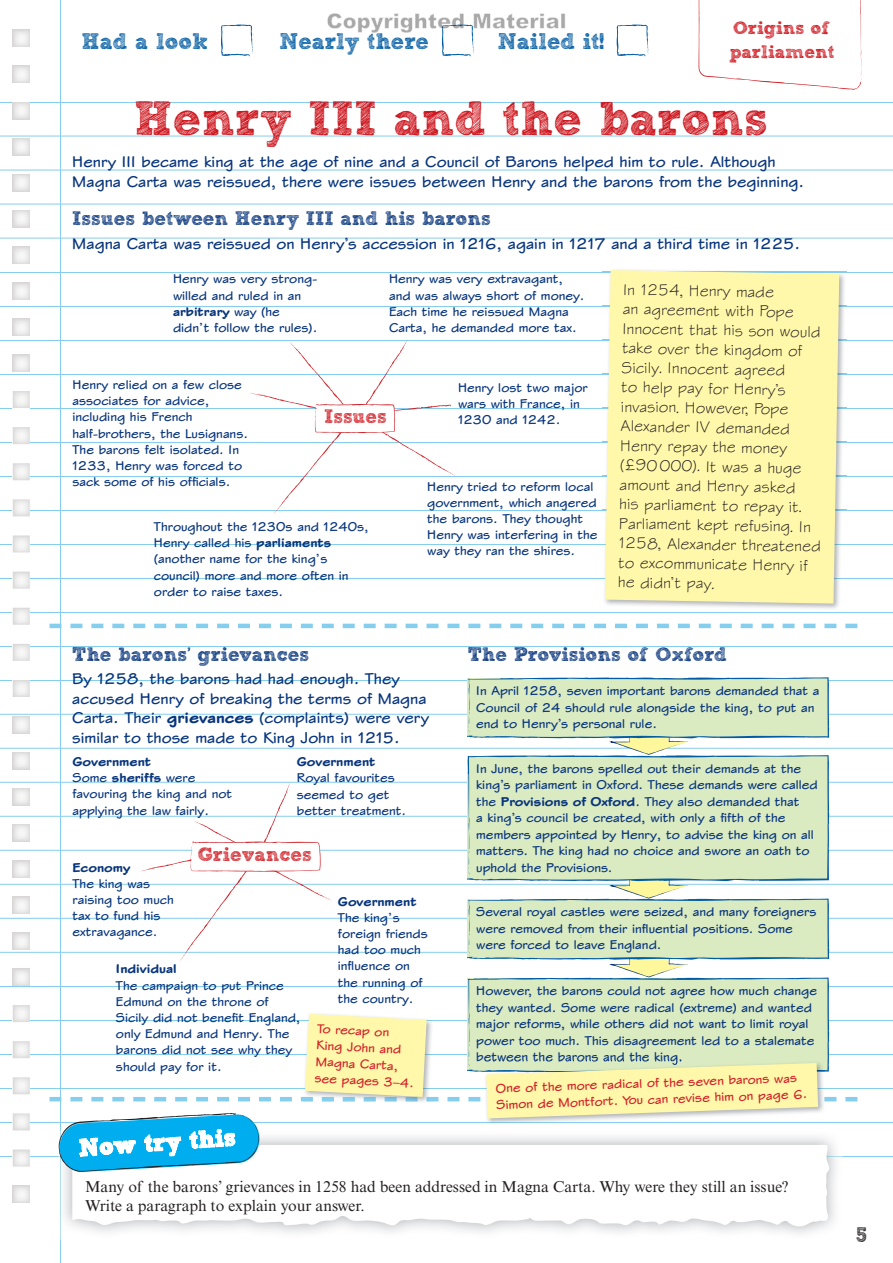
<style>
.page{position:relative;width:893px;height:1263px;background:#fff}
.page>*{position:absolute;margin:0;border:0;box-sizing:border-box;transform-origin:0 0}
.t1{font:700 48px "Sketch Block";color:#cd151d}
.t2{font:700 22.5px "Sketch Block";color:#015ca3}
.t3{font:700 21px "Sketch Block";color:#231f20}
.t4{font:700 19.5px "Sketch Block";color:#08357c}
.t5{font:700 19.5px "Sketch Block";color:#d1232a}
.t6{font:700 18px/24px "Sketch Block";color:#cd151d}
.t7{font:700 16.5px/19.5px "ITC Stylusfor Pearson ED";color:#08357c}
.t8{font:16.5px/19.5px "ITC Stylusfor Pearson ED";color:#231f20}
.t9{font:15.75px/18.8px "Times NRMT Std";color:#231f20}
.t10{font:700 13.5px/16.2px "ITC Stylusfor Pearson ED";color:#08357c}
.t11{font:700 13.5px/16.5px "ITC Stylusfor Pearson ED";color:#d1232a}
.t12{font:800 13.5px "ITC Stylusfor Pearson ED";color:#08357c}
.s1{font-weight:800}
</style>
<div class="page">
<hr style="left:1px;top:102px;width:892px;height:1px;background:#86ceed">
<hr style="left:1px;top:136px;width:892px;height:1px;background:#86ceed">
<hr style="left:1px;top:170px;width:892px;height:1px;background:#86ceed">
<hr style="left:1px;top:204px;width:892px;height:1px;background:#86ceed">
<hr style="left:1px;top:238px;width:892px;height:1px;background:#86ceed">
<hr style="left:1px;top:272px;width:892px;height:1px;background:#86ceed">
<hr style="left:60px;top:0;width:1px;height:1263px;background:#86ceed">
<hr style="left:1px;top:306px;width:892px;height:1px;background:#86ceed">
<hr style="left:1px;top:340px;width:892px;height:1px;background:#86ceed">
<hr style="left:1px;top:374px;width:892px;height:1px;background:#86ceed">
<hr style="left:1px;top:408px;width:892px;height:1px;background:#86ceed">
<hr style="left:1px;top:442px;width:892px;height:1px;background:#86ceed">
<hr style="left:1px;top:476px;width:892px;height:1px;background:#86ceed">
<hr style="left:1px;top:510px;width:892px;height:1px;background:#86ceed">
<hr style="left:1px;top:544px;width:892px;height:1px;background:#86ceed">
<hr style="left:1px;top:578px;width:892px;height:1px;background:#86ceed">
<hr style="left:1px;top:612px;width:892px;height:1px;background:#86ceed">
<hr style="left:1px;top:646px;width:892px;height:1px;background:#86ceed">
<hr style="left:1px;top:680px;width:892px;height:1px;background:#86ceed">
<hr style="left:1px;top:714px;width:892px;height:1px;background:#86ceed">
<hr style="left:1px;top:748px;width:892px;height:1px;background:#86ceed">
<hr style="left:1px;top:782px;width:892px;height:1px;background:#86ceed">
<hr style="left:1px;top:816px;width:892px;height:1px;background:#86ceed">
<hr style="left:1px;top:850px;width:892px;height:1px;background:#86ceed">
<hr style="left:1px;top:884px;width:892px;height:1px;background:#86ceed">
<hr style="left:1px;top:918px;width:892px;height:1px;background:#86ceed">
<hr style="left:1px;top:952px;width:892px;height:1px;background:#86ceed">
<hr style="left:1px;top:986px;width:892px;height:1px;background:#86ceed">
<hr style="left:1px;top:1020px;width:892px;height:1px;background:#86ceed">
<hr style="left:1px;top:1054px;width:892px;height:1px;background:#86ceed">
<hr style="left:1px;top:1088px;width:892px;height:1px;background:#86ceed">
<hr style="left:1px;top:1122px;width:892px;height:1px;background:#86ceed">
<hr style="left:1px;top:1156px;width:892px;height:1px;background:#86ceed">
<img style="left:13px;top:102px;width:17px;height:17px">
<img style="left:13px;top:427px;width:17px;height:17px">
<img style="left:13px;top:463px;width:17px;height:17px">
<img style="left:13px;top:499px;width:17px;height:17px">
<img style="left:13px;top:535px;width:17px;height:17px">
<img style="left:13px;top:572px;width:17px;height:17px">
<img style="left:13px;top:608px;width:17px;height:17px">
<img style="left:13px;top:644px;width:17px;height:17px">
<img style="left:13px;top:680px;width:17px;height:17px">
<img style="left:13px;top:1005px;width:17px;height:17px">
<img style="left:13px;top:1041px;width:17px;height:17px">
<img style="left:13px;top:1077px;width:17px;height:17px">
<img style="left:13px;top:1113px;width:17px;height:17px">
<img style="left:13px;top:1149px;width:17px;height:17px">
<svg style="left:221px;top:24px;width:32px;height:33px"></svg>
<svg style="left:616px;top:24px;width:33px;height:33px"></svg>
<svg style="left:698px;top:0;width:164px;height:90px"></svg>
<div style="left:467px;top:758px;width:363px;height:24px;background:#daeac1"></div>
<svg style="left:467px;top:677px;width:363px;height:81px"></svg>
<img style="left:60px;top:1172px;width:1px;height:68px">
<svg style="left:72px;top:1172px;width:758px;height:55px"></svg>
<svg style="left:50px;top:624px;width:807px;height:4px"></svg>
<svg style="left:50px;top:782px;width:807px;height:390px"></svg>
<svg style="left:250px;top:340px;width:206px;height:174px"></svg>
<img style="left:602px;top:271px;width:244px;height:338px">
<div style="left:605px;top:270px;width:234px;height:334px;background:#fff8aa"></div>
<svg style="left:327px;top:13px;width:238px;height:44px"></svg>
<h2 class="t2" style="left:82px;top:28px;width:127px">Had a look</h2>
<h2 class="t2" style="left:279px;top:28px;width:151px">Nearly there</h2>
<h2 class="t2" style="left:498px;top:28px;width:108px">Nailed it!</h2>
<h3 class="t6" style="left:729px;top:16px;width:107px">Origins of parliament</h3>
<h1 class="t1" style="left:134px;top:88px;width:636px">Henry III and the barons</h1>
<p class="t7" style="left:72px;top:152px;width:733px">Henry III became king at the age of nine and a Council of Barons helped him to rule. Although<br>Magna Carta was reissued, there were issues between Henry and the barons from the beginning.</p>
<h3 class="t4" style="left:72px;top:206px;width:420px">Issues between Henry III and his barons</h3>
<p class="t7" style="left:72px;top:234px;width:729px">Magna Carta was reissued on Henry’s accession in 1216, again in 1217 and a third time in 1225.</p>
<p class="t10" style="left:173px;top:271px;width:146px">Henry was very strong&shy;willed and ruled in an <span class="s1">arbitrary</span> way (he didn’t follow the rules).</p>
<p class="t10" style="left:389px;top:271px;width:197px">Henry was very extravagant, and was always short of money.<br>Each time he reissued Magna<br>Carta, he demanded more tax.</p>
<p class="t8" style="left:623px;top:279px;width:204px;rotate:1deg">In 1254, Henry made<br>an agreement with Pope<br>Innocent that his son would take over the kingdom of<br>Sicily. Innocent agreed<br>to help pay for Henry’s invasion. However, Pope<br>Alexander IV demanded<br>Henry repay the money (£90 000). It was a huge amount and Henry asked<br>his parliament to repay it.<br>Parliament kept refusing. In<br>1258, Alexander threatened to excommunicate Henry if he didn’t pay.</p>
<p class="t10" style="left:73px;top:376px;width:177px">Henry relied on a few close associates for advice, including his French half-brothers, the Lusignans.<br>The barons felt isolated. In<br>1233, Henry was forced to sack some of his officials.</p>
<p class="t10" style="left:458px;top:379px;width:131px">Henry lost two major wars with France, in<br>1230 and 1242.</p>
<h3 class="t5" style="left:324px;top:405px;width:64px">Issues</h3>
<p class="t10" style="left:427px;top:478px;width:172px">Henry tried to reform local government, which angered the barons. They thought<br>Henry was interfering in the way they ran the shires.</p>
<p class="t10" style="left:154px;top:518px;width:216px">Throughout the 1230s and 1240s,<br>Henry called his <span class="s1">parliaments </span>(another name for the king’s council) more and more often in order to raise taxes.</p>
<h3 class="t4" style="left:72px;top:642px;width:238px">The barons’ grievances</h3>
<p class="t7" style="left:72px;top:669px;width:358px">By 1258, the barons had had enough. They accused Henry of breaking the terms of Magna Carta. Their <span class="s1">grievances</span> (complaints) were very similar to those made to King John in 1215.</p>
<p class="t10" style="left:72px;top:753px;width:161px"><span class="s1">Government<br></span>Some <span class="s1">sheriffs</span> were favouring the king and not applying the law fairly.</p>
<p class="t12" style="left:297px;top:753px;width:80px">Government</p>
<p class="t10" style="left:297px;top:770px;width:111px">Royal favourites seemed to get better treatment.</p>
<h3 class="t5" style="left:198px;top:842px;width:116px">Grievances</h3>
<p class="t12" style="left:72px;top:858px;width:59px">Economy</p>
<p class="t10" style="left:72px;top:875px;width:103px">The king was raising too much tax to fund his extravagance.</p>
<p class="t12" style="left:116px;top:960px;width:62px">Individual</p>
<p class="t10" style="left:116px;top:977px;width:186px">The campaign to put Prince<br>Edmund on the throne of<br>Sicily did not benefit England, only Edmund and Henry. The barons did not see why they should pay for it.</p>
<p class="t12" style="left:338px;top:892px;width:80px">Government</p>
<p class="t10" style="left:338px;top:909px;width:91px">The king’s foreign friends had too much influence on the running of the country.</p>
<p class="t11" style="left:318px;top:1020px;width:101px;rotate:3deg">To recap on<br>King John and<br>Magna Carta, see pages 3–4.</p>
<h3 class="t4" style="left:468px;top:642px;width:261px">The Provisions of Oxford</h3>
<p class="t10" style="left:476px;top:682px;width:345px">In April 1258, seven important barons demanded that a<br>Council of 24 should rule alongside the king, to put an end to Henry’s personal rule.</p>
<p class="t10" style="left:476px;top:760px;width:343px">In June, the barons spelled out their demands at the king’s parliament in Oxford. These demands were called the <span class="s1">Provisions of Oxford</span>. They also demanded that<br>a king’s council be created, with only a fifth of the members appointed by Henry, to advise the king on all matters. The king had no choice and swore an oath to uphold the Provisions.</p>
<p class="t10" style="left:476px;top:903px;width:342px">Several royal castles were seized, and many foreigners were removed from their influential positions. Some were forced to leave England.</p>
<p class="t10" style="left:476px;top:982px;width:342px">However, the barons could not agree how much change they wanted. Some were radical (extreme) and wanted major reforms, while others did not want to limit royal power too much. This disagreement led to a stalemate between the barons and the king.</p>
<p class="t11" style="left:495px;top:1080px;width:313px;rotate:-2deg">One of the more radical of the seven barons was<br>Simon de Montfort. You can revise him on page 6.</p>
<p class="t9" style="left:85px;top:1178px;width:705px">Many of the barons’ grievances in 1258 had been addressed in Magna Carta. Why were they still an issue?<br>Write a paragraph to explain your answer.</p>
<h3 class="t3" style="left:856px;top:1222px;width:13px">5</h3>
</div>
